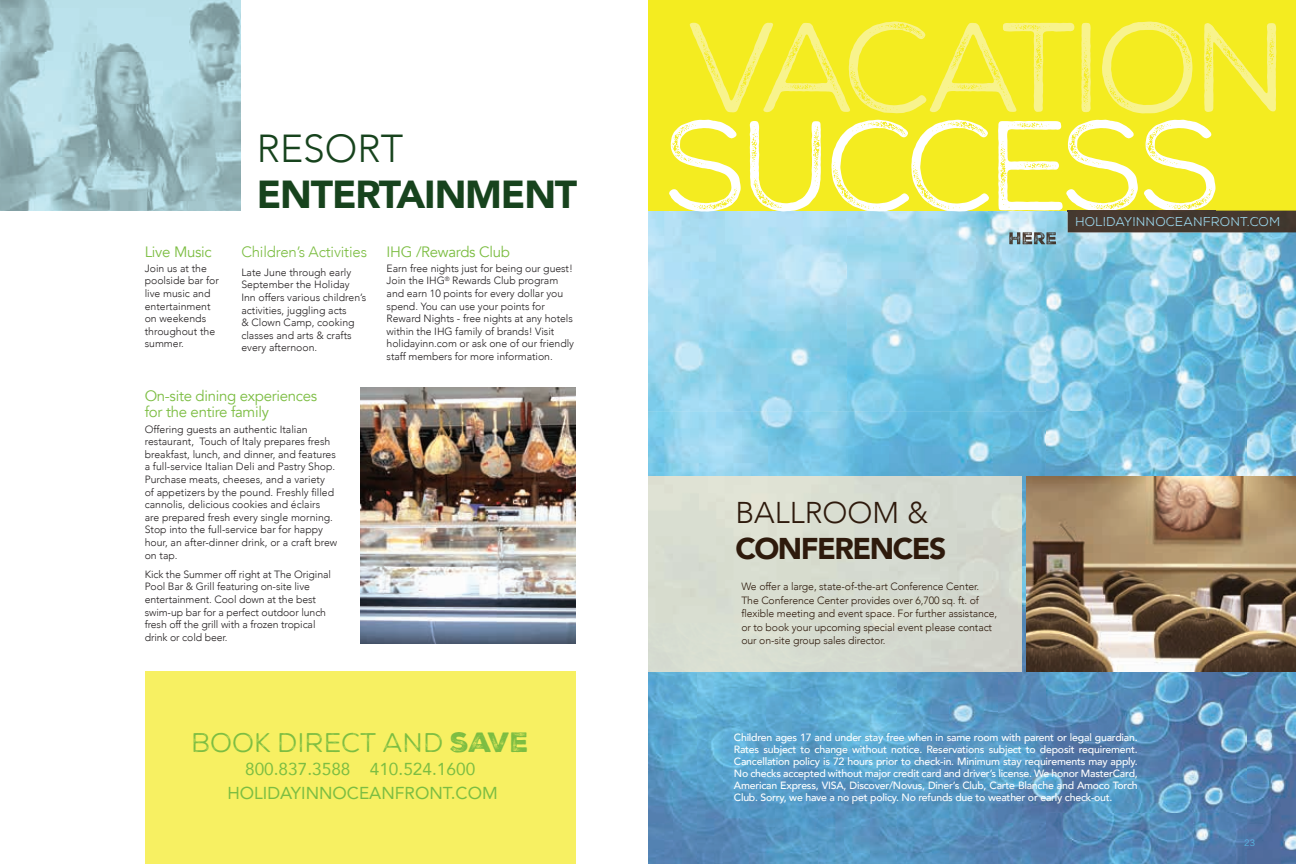
<style>
.page{position:relative;width:1296px;height:864px;background:#fff}
.page>*{position:absolute;margin:0;border:0;box-sizing:border-box;transform-origin:0 0}
.t1{font:127.2px "Nexa Rust Sans Book 03";letter-spacing:-.055em;color:#f8f38d}
.t2{font:127.2px "Nexa Rust Sans Book 03";letter-spacing:-.065em;color:#fff}
.t3{font:900 39px "Avenir";letter-spacing:-.03em;color:#17431d}
.t4{font:300 39px "Avenir";color:#17431d}
.t5{font:900 30px "Avenir";letter-spacing:-.05em;color:#2e1a0c}
.t6{font:300 30px "Avenir";color:#2e1a0c}
.t7{font:27px "Nexa Rust Sans Book 02";color:#7cbd42}
.t8{font:17.25px/23.4px "Avenir";color:#7cbd42;text-align:center}
.t9{font:15px/16.5px "Avenir";letter-spacing:-.02em;color:#7cbd42}
.t10{font:300 15px "Avenir";letter-spacing:-.01em;color:#7cbd42}
.t11{font:12.75px "Nexa Rust Sans Book 02";letter-spacing:.01em;color:#9dd9ef}
.t12{font:300 10.5px/12.6px "Avenir";color:#231f20}
.t13{font:500 10.5px/12px "Avenir";letter-spacing:-.02em;color:#fff;text-align:justify}
.t14{font:300 10.5px/13.5px "Avenir";letter-spacing:-.01em;color:#2e1a0c}
.t15{font:9px "Trade Gothic LT Std";color:#59bbe7}
.s1{font-family:"Nexa Rust Sans Black 03"}
</style>
<div class="page">
<img style="left:648px;top:211px;width:598px;height:200px">
<img style="left:1246px;top:232px;width:50px;height:632px">
<img style="left:648px;top:411px;width:399px;height:101px">
<img style="left:1047px;top:411px;width:199px;height:453px">
<img style="left:648px;top:672px;width:50px;height:192px">
<img style="left:997px;top:512px;width:50px;height:352px">
<img style="left:698px;top:672px;width:299px;height:192px">
<img style="left:669px;top:211px;width:399px;height:1px">
<img style="left:648px;top:477px;width:373px;height:195px">
<img style="left:360px;top:387px;width:216px;height:257px">
<img style="left:1026px;top:477px;width:270px;height:195px">
<img style="left:0;top:0;width:240px;height:210px">
<div style="left:145px;top:672px;width:431px;height:192px;background:#f7f062"></div>
<div style="left:648px;top:0;width:648px;height:211px;background:#f4ec20"></div>
<div style="left:1068px;top:211px;width:228px;height:21px;background:#45382f"></div>
<img style="left:1068px;top:211px;width:148px;height:1px">
<img style="left:1009px;top:232px;width:47px;height:12px">
<h2 class="t4" style="left:257px;top:125px;width:148px">RESORT</h2>
<h2 class="t3" style="left:257px;top:161px;width:322px">ENTERTAINMENT</h2>
<h3 class="t10" style="left:241px;top:243px;width:127px">Children’s Activities</h3>
<p class="t12" style="left:241px;top:266px;width:126px">Late June through early<br>September the Holiday<br>Inn offers various children’s activities, juggling acts<br>&amp; Clown Camp, cooking classes and arts &amp; crafts every afternoon.</p>
<h3 class="t9" style="left:145px;top:388px;width:174px">On-site dining experiences for the entire family</h3>
<p class="t12" style="left:145px;top:423px;width:194px">Offering guests an authentic Italian restaurant, Touch of Italy prepares fresh breakfast, lunch, and dinner, and features a full-service Italian Deli and Pastry Shop.<br>Purchase meats, cheeses, and a variety<br>of appetizers by the pound. Freshly filled cannolis, delicious cookies and éclairs are prepared fresh every single morning.<br>Stop into the full-service bar for happy hour, an after-dinner drink, or a craft brew on tap.</p>
<p class="t12" style="left:145px;top:568px;width:188px">Kick the Summer off right at The Original Pool Bar &amp; Grill featuring on-site live entertainment. Cool down at the best swim-up bar for a perfect outdoor lunch fresh off the grill with a frozen tropical drink or cold beer.</p>
<h3 class="t9" style="left:145px;top:243px;width:69px">Live Music</h3>
<p class="t12" style="left:145px;top:262px;width:76px">Join us at the poolside bar for live music and entertainment on weekends throughout the summer.</p>
<h3 class="t9" style="left:387px;top:243px;width:125px">IHG /Rewards Club</h3>
<p class="t12" style="left:387px;top:262px;width:189px">Earn free nights just for being our guest!<br>Join the IHG<sup>®</sup> Rewards Club program and earn 10 points for every dollar you spend. You can use your points for Reward Nights - free nights at any hotels within the IHG family of brands! Visit holidayinn.com or ask one of our friendly staff members for more information.</p>
<h3 class="t7" style="left:191px;top:727px;width:339px">BOOK DIRECT AND <span class="s1">SAVE</span></h3>
<h3 class="t8" style="left:227px;top:757px;width:272px">800.837.3588 410.524.1600<br>HOLIDAYINNOCEANFRONT.COM</h3>
<h1 class="t1" style="left:686px;top:-5px;width:604px">VACATION</h1>
<h1 class="t2" style="left:663px;top:93px;width:560px">SUCCESS</h1>
<p class="t11" style="left:1075px;top:214px;width:207px">HOLIDAYINNOCEANFRONT.COM</p>
<h3 class="t6" style="left:735px;top:495px;width:194px">BALLROOM &amp;</h3>
<h3 class="t5" style="left:735px;top:523px;width:213px">CONFERENCES</h3>
<p class="t14" style="left:741px;top:580px;width:257px">We offer a large, state-of-the-art Conference Center.<br>The Conference Center provides over 6,700 sq. ft. of flexible meeting and event space. For further assistance, or to book your upcoming special event please contact our on-site group sales director.</p>
<p class="t13" style="left:734px;top:731px;width:405px">Children ages 17 and under stay free when in same room with parent or legal guardian.<br>Rates subject to change without notice. Reservations subject to deposit requirement.<br>Cancellation policy is 72 hours prior to check-in. Minimum stay requirements may apply.<br>No checks accepted without major credit card and driver’s license. We honor MasterCard, American Express, VISA, Discover/Novus, Diner’s Club, Carte Blanche and Amoco Torch Club. Sorry, we have a no pet policy. No refunds due to weather or early check-out.</p>
<p class="t15" style="left:1244px;top:837px;width:12px">23</p>
</div>
